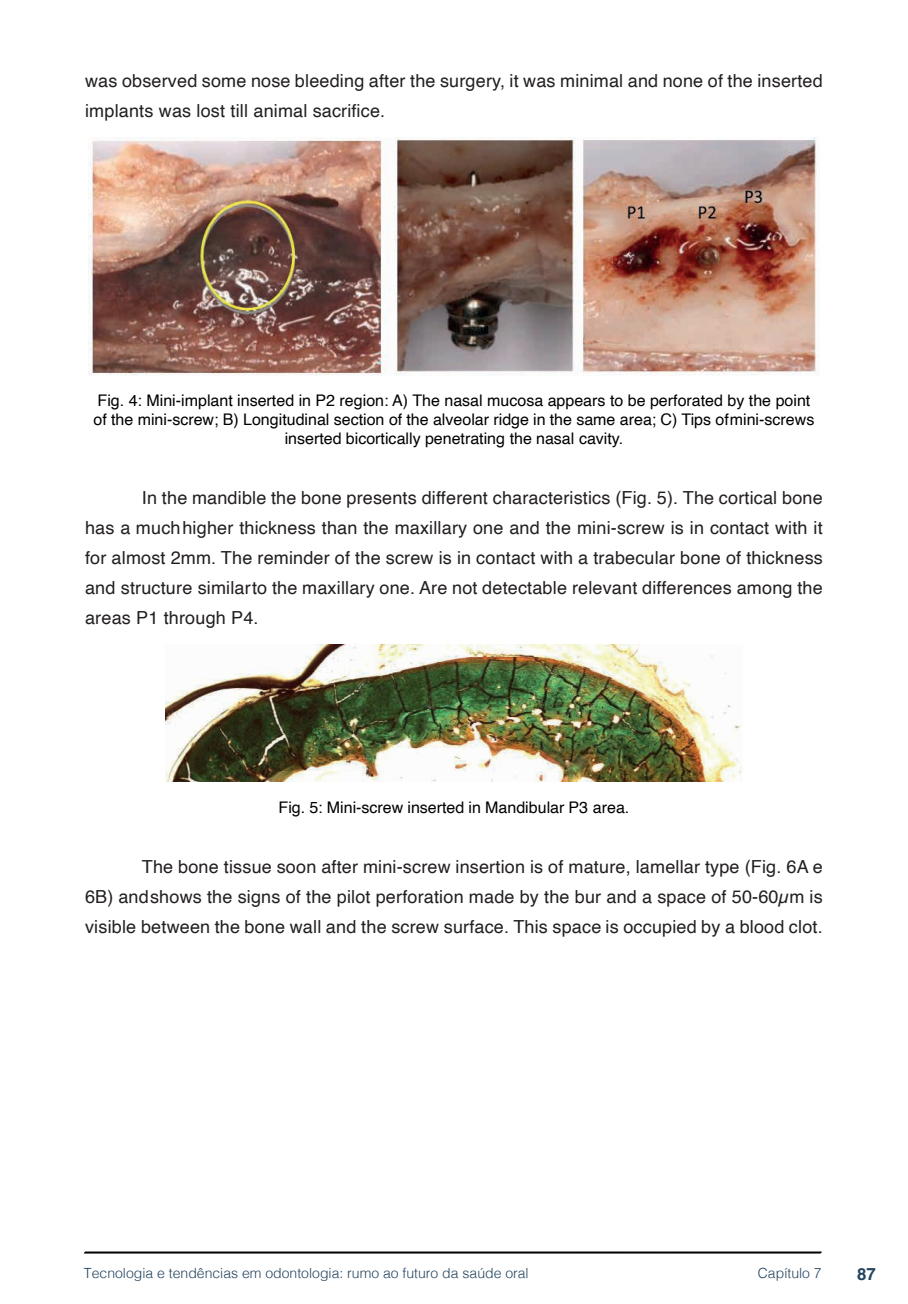
<style>
.page{position:relative;width:908px;height:1304px;background:#fff}
.page>*{position:absolute;margin:0;border:0;box-sizing:border-box;transform-origin:0 0}
.t1{font:18px/30px "Helvetica";letter-spacing:.01em;color:#231f20;text-align:justify}
.t2{font:700 16.8px "Helvetica";color:#23445f}
.t3{font:16px/19.2px "Helvetica";color:#000;text-align:center}
.t4{font:300 14px "Helvetica";color:#23445f}
</style>
<div class="page">
<svg style="left:84px;top:1251px;width:737px;height:3px;background:#515151"></svg>
<img style="left:88px;top:137px;width:731px;height:238px">
<img style="left:166px;top:644px;width:575px;height:138px">
<p class="t1" style="left:85px;top:66px;width:738px">was observed some nose bleeding after the surgery, it was minimal and none of the inserted implants was lost till animal sacrifice.</p>
<p class="t3" style="left:94px;top:391px;width:722px">Fig. 4: Mini-implant inserted in P2 region: A) The nasal mucosa appears to be perforated by the point of the mini-screw; B) Longitudinal section of the alveolar ridge in the same area; C) Tips of mini-screws inserted bicortically penetrating the nasal cavity.</p>
<p class="t1" style="left:85px;top:483px;width:739px;text-indent:57px">In the mandible the bone presents different characteristics (Fig. 5). The cortical bone has a much higher thickness than the maxillary one and the mini-screw is in contact with it for almost 2mm. The reminder of the screw is in contact with a trabecular bone of thickness and structure similar to the maxillary one. Are not detectable relevant differences among the areas P1 through P4.</p>
<p class="t3" style="left:278px;top:798px;width:352px">Fig. 5: Mini-screw inserted in Mandibular P3 area.</p>
<p class="t1" style="left:85px;top:852px;width:738px;text-indent:57px">The bone tissue soon after mini-screw insertion is of mature, lamellar type (Fig. 6A e 6B) and shows the signs of the pilot perforation made by the bur and a space of 50-60µm is visible between the bone wall and the screw surface. This space is occupied by a blood clot.</p>
<p class="t4" style="left:84px;top:1261px;width:446px">Tecnologia e tendências em odontologia: rumo ao futuro da saúde oral</p>
<p class="t4" style="left:757px;top:1261px;width:65px">Capítulo 7</p>
<p class="t2" style="left:856px;top:1264px;width:20px">87</p>
</div>
